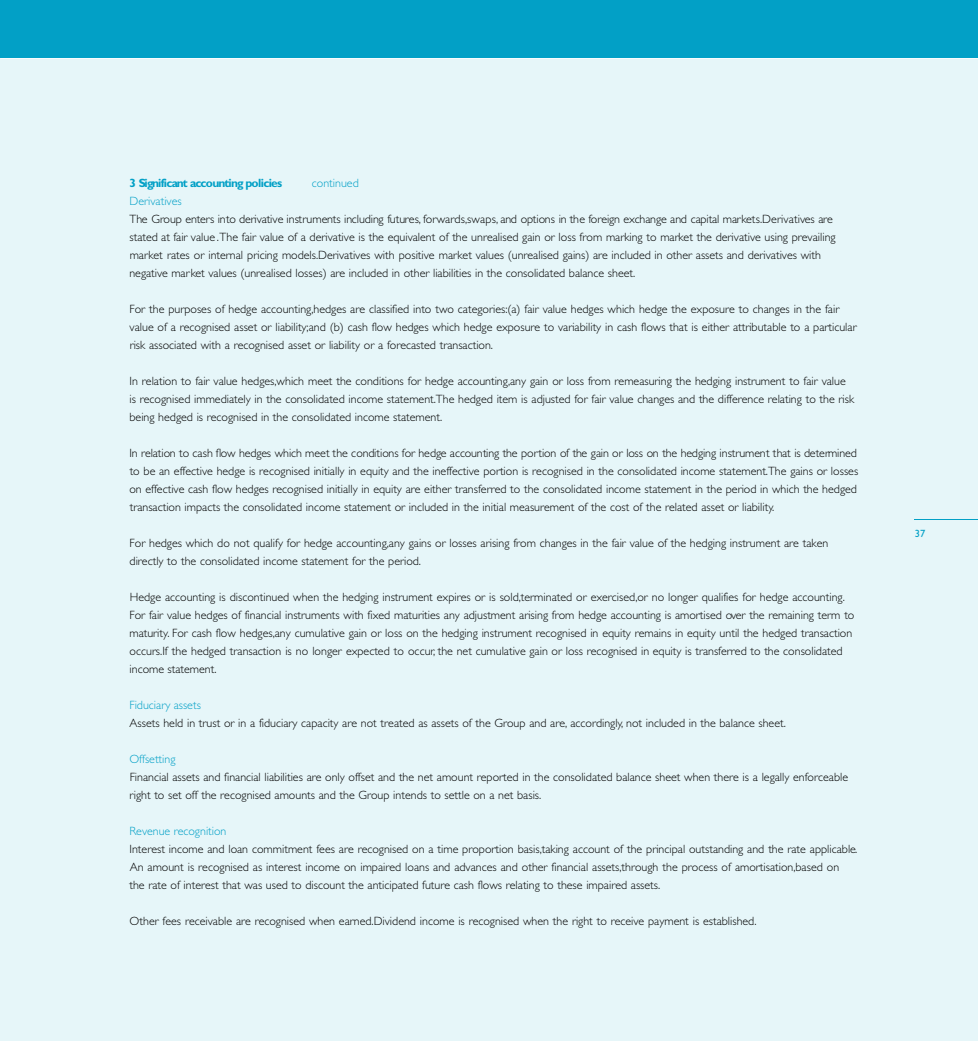
<style>
.page{position:relative;width:978px;height:1041px;background:#e6f6f9}
.page>*{position:absolute;margin:0;border:0;box-sizing:border-box;transform-origin:0 0}
.t1{font:300 12px/18px "Gill Sans";color:#000}
.t2{font:300 12px "Gill Sans";color:#02a0c6}
.t3{font:700 12px "Gill Sans";color:#02a0c6}
.t4{font:10.5px "Gill Sans";color:#02a0c6}
</style>
<div class="page">
<div style="left:0;top:0;width:978px;height:58px;background:#02a0c6"></div>
<hr style="left:915px;top:519px;width:63px;height:1px;background:#02a0c6">
<p class="t3" style="left:130px;top:179px;width:154px">3 Significant accounting policies</p>
<p class="t2" style="left:312px;top:179px;width:48px">continued</p>
<p class="t2" style="left:130px;top:197px;width:54px">Derivatives</p>
<p class="t1" style="left:129px;top:211px;width:708px">The Group enters into deri v a t i ve instruments including futures, fo r w a r d s ,s w a p s , and options in the foreign exchange and capital marke t s .D e ri v a t i ves are stated at fair value .The fair value of a derivative is the equivalent of the unrealised gain or loss from marking to market the derivative using prevailing market rates or internal pricing models.Derivatives with positive market values (unrealised gains) are included in other assets and derivatives with negative market values (unrealised losses) are included in other liabilities in the consolidated balance sheet.</p>
<p class="t1" style="left:130px;top:301px;width:729px">For the purposes of hedge accounting,hedges are classified into two categories:(a) fair value hedges which hedge the exposure to changes in the fair value of a recognised asset or liability;and (b) cash flow hedges which hedge exposure to variability in cash flows that is either attributable to a particular risk associated with a recognised asset or liability or a forecasted transaction.</p>
<p class="t1" style="left:130px;top:373px;width:726px">In relation to fair value hedges,which meet the conditions for hedge accounting,any gain or loss from remeasuring the hedging instrument to fair value is recognised immediately in the consolidated income statement.The hedged item is adjusted for fair value changes and the difference relating to the risk being hedged is recognised in the consolidated income statement.</p>
<p class="t1" style="left:129px;top:445px;width:730px;text-align:justify">In relation to cash flow hedges which meet the conditions for hedge accounting the portion of the gain or loss on the hedging instrument that is determ i n e d to be an effective hedge is recognised initially in equity and the ineffective portion is recognised in the consolidated income statement.The gains or losses on effective cash flow hedges recognised initially in equity are either transferred to the consolidated income statement in the period in which the hedged transaction impacts the consolidated income statement or included in the initial measurement of the cost of the related asset or liability.</p>
<p class="t1" style="left:130px;top:535px;width:700px">For hedges which do not qualify for hedge accounting,any gains or losses arising from changes in the fair value of the hedging instrument are taken directly to the consolidated income statement for the period.</p>
<p class="t1" style="left:129px;top:589px;width:727px">Hedge accounting is discontinued when the hedging instrument expires or is sold,terminated or exercised,or no longer qualifies for hedge accounting.<br>For fair value hedges of financial instruments with fixed maturities any adjustment arising from hedge accounting is amortised over the remaining term to maturity. For cash flow hedges,any cumulative gain or loss on the hedging instrument recognised in equity remains in equity until the hedged transaction occurs.If the hedged transaction is no longer expected to occur, the net cumulative gain or loss recognised in equity is transferred to the consolidated income statement.</p>
<p class="t2" style="left:129px;top:701px;width:73px">Fiduciary assets</p>
<p class="t1" style="left:130px;top:715px;width:658px">Assets held in trust or in a fiduciary capacity are not treated as assets of the Group and are, accordingly, not included in the balance sheet.</p>
<p class="t2" style="left:129px;top:755px;width:48px">Offsetting</p>
<p class="t1" style="left:129px;top:769px;width:720px">Financial assets and financial liabilities are only offset and the net amount reported in the consolidated balance sheet when there is a legally enforceable right to set off the recognised amounts and the Group intends to settle on a net basis.</p>
<p class="t2" style="left:129px;top:827px;width:99px">Revenue recognition</p>
<p class="t1" style="left:129px;top:841px;width:729px">Interest income and loan commitment fees are recognised on a time proportion basis,taking account of the principal outstanding and the rate applicable.<br>An amount is recognised as interest income on impaired loans and advances and other financial assets,through the process of amortisation,based on the rate of interest that was used to discount the anticipated future cash flows relating to these impaired assets.</p>
<p class="t1" style="left:130px;top:913px;width:628px">Other fees receivable are recognised when earned.Dividend income is recognised when the right to receive payment is established.</p>
<p class="t4" style="left:915px;top:530px;width:12px">37</p>
</div>
